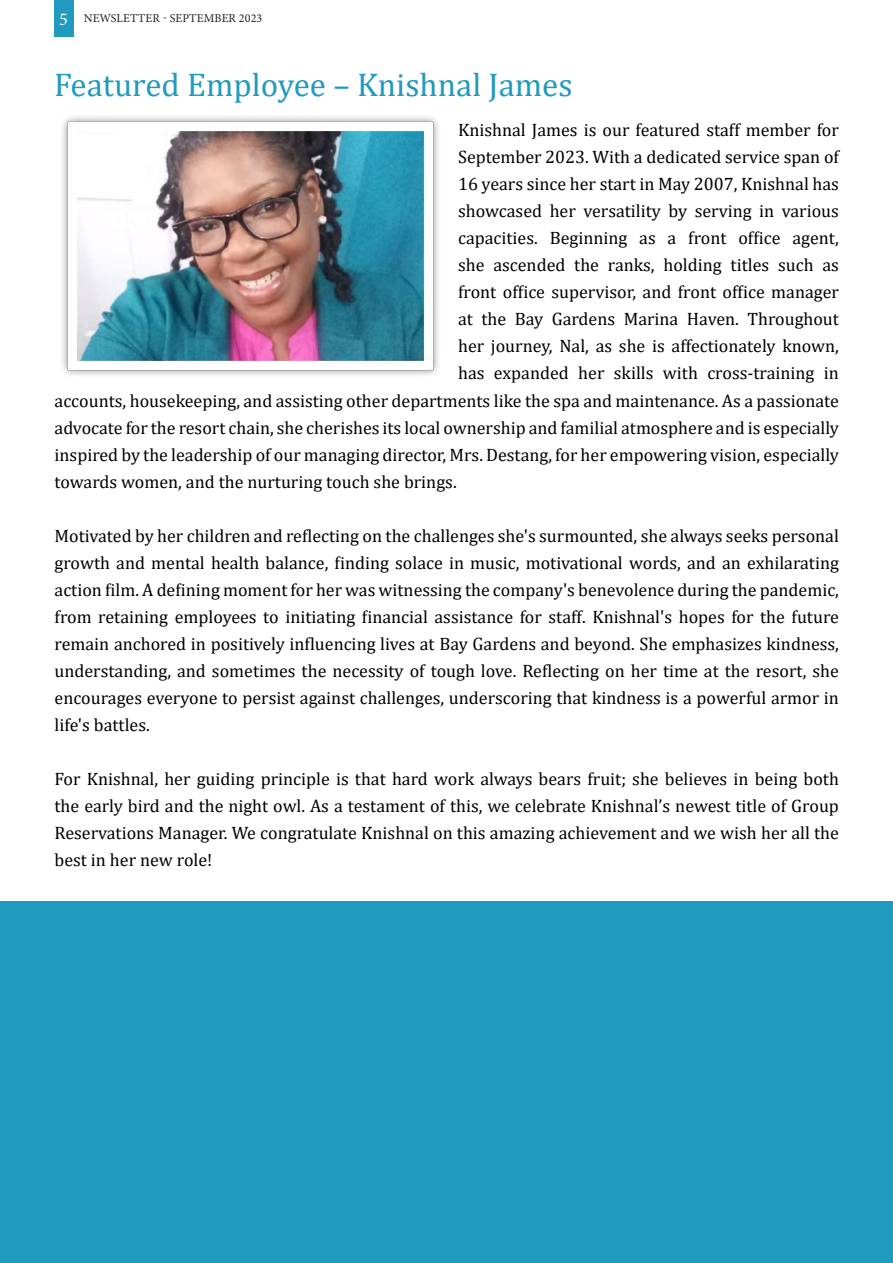
<style>
.page{position:relative;width:893px;height:1263px;background:#fff}
.page>*{position:absolute;margin:0;border:0;box-sizing:border-box;transform-origin:0 0}
.t1{font:33px "Cambria";color:#209abe}
.t2{font:18px/27px "Cambria";color:#000;text-align:justify}
.t3{font:12px "Minion Pro";letter-spacing:.01em;color:#231f20}
.s1{font-size:18px;color:#fff}
</style>
<div class="page">
<div style="left:54px;top:0;width:19px;height:36px;background:#209abe"></div>
<img style="left:62px;top:116px;width:377px;height:260px">
<div style="left:0;top:901px;width:893px;height:362px;background:#209abe"></div>
<p class="t3" style="left:59px;top:11px;width:205px"><span class="s1">5</span> NEWSLETTER - SEPTEMBER 2023</p>
<h1 class="t1" style="left:54px;top:65px;width:520px">Featured Employee – Knishnal James</h1>
<p class="t2" style="left:458px;top:116px;width:382px">Knishnal James is our featured staff member for September 2023. With a dedicated service span of 16 years since her start in May 2007, Knishnal has showcased her versatility by serving in various capacities. Beginning as a front office agent, she ascended the ranks, holding titles such as front office supervisor, and front office manager at the Bay Gardens Marina Haven. Throughout her journey, Nal, as she is affectionately known, has expanded her skills with cross-training in</p>
<p class="t2" style="left:55px;top:387px;width:786px">accounts, housekeeping, and assisting other departments like the spa and maintenance. As a passionate advocate for the resort chain, she cherishes its local ownership and familial atmosphere and is especially inspired by the leadership of our managing director, Mrs. Destang, for her empowering vision, especially towards women, and the nurturing touch she brings.</p>
<p class="t2" style="left:55px;top:522px;width:786px">Motivated by her children and reflecting on the challenges she's surmounted, she always seeks personal growth and mental health balance, finding solace in music, motivational words, and an exhilarating action film. A defining moment for her was witnessing the company's benevolence during the pandemic, from retaining employees to initiating financial assistance for staff. Knishnal's hopes for the future remain anchored in positively influencing lives at Bay Gardens and beyond. She emphasizes kindness, understanding, and sometimes the necessity of tough love. Reflecting on her time at the resort, she encourages everyone to persist against challenges, underscoring that kindness is a powerful armor in life's battles.</p>
<p class="t2" style="left:55px;top:765px;width:786px">For Knishnal, her guiding principle is that hard work always bears fruit; she believes in being both the early bird and the night owl. As a testament of this, we celebrate Knishnal’s newest title of Group Reservations Manager. We congratulate Knishnal on this amazing achievement and we wish her all the best in her new role!</p>
</div>
